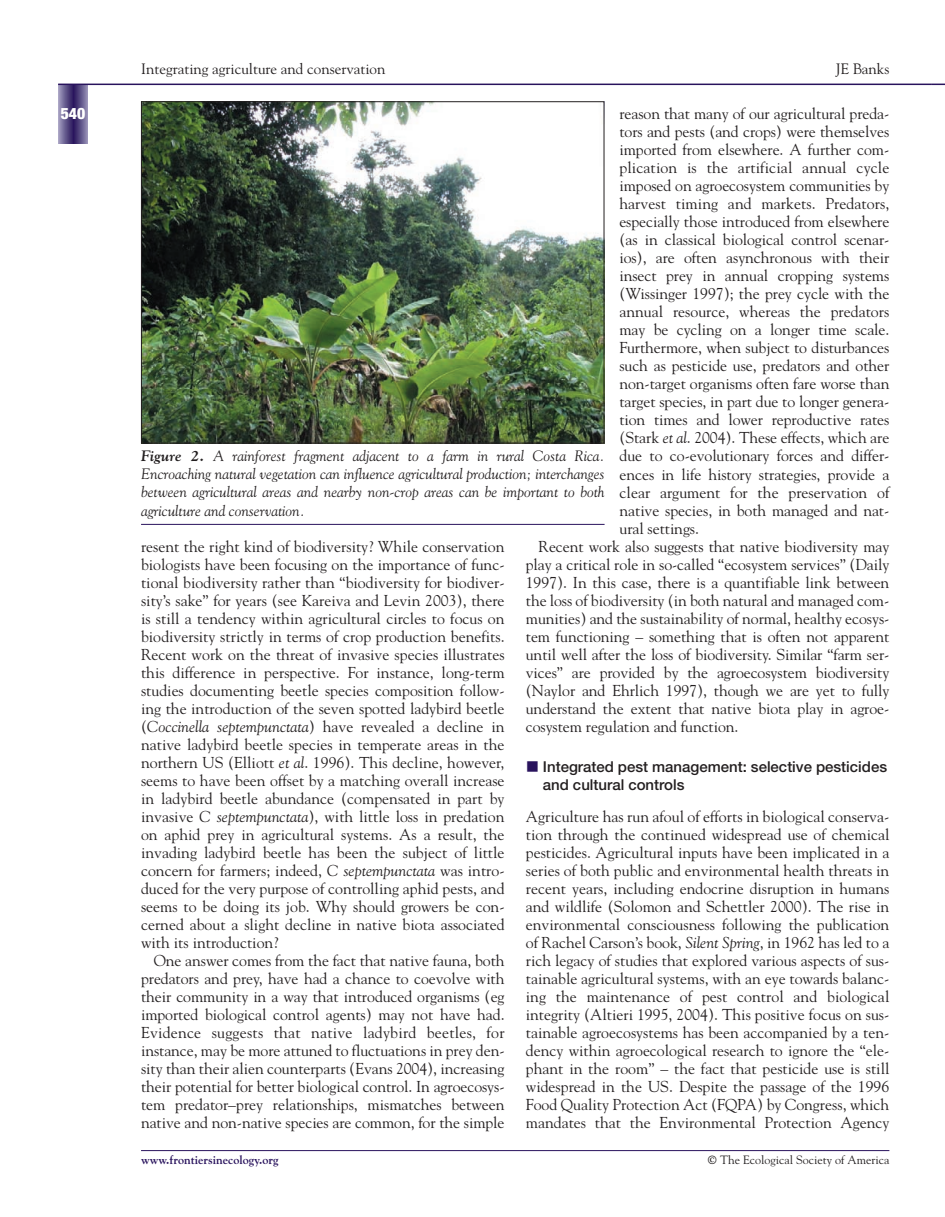
<style>
.page{position:relative;width:945px;height:1217px;background:#fff}
.page>*{position:absolute;margin:0;border:0;box-sizing:border-box;transform-origin:0 0}
.t1{font:15.75px/18px "Goudy";letter-spacing:-.005em;color:#231f20;text-align:justify}
.t2{font:900 condensed 15.75px "Helvetica Neue";color:#fff}
.t3{font:italic 15px/18px "Goudy";color:#231f20;text-align:justify}
.t4{font:500 15px/18px "Helvetica Neue";color:#231f20}
.t5{font:15px "Goudy";color:#231f20}
.t6{font:12px "Goudy";color:#231f20}
.t7{font:700 12px "Goudy";color:#29135d}
.s1{font-style:italic}
.s2{font-weight:700}
</style>
<div class="page">
<svg style="left:932px;top:84px;width:13px;height:1px"></svg>
<svg style="left:58px;top:85px;width:30px;height:59px;background:#63578b"></svg>
<hr style="left:58px;top:84px;width:874px;height:1px;background:#29135d">
<hr style="left:141px;top:1150px;width:748px;height:1px;background:#29135d">
<img style="left:143px;top:103px;width:459px;height:338px">
<div style="left:141px;top:101px;width:463px;height:342px;border:1px solid #231f20"></div>
<hr style="left:141px;top:524px;width:464px;height:1px;background:#29135d">
<p class="t2" style="left:61px;top:108px;width:26px">540</p>
<p class="t5" style="left:141px;top:62px;width:246px">Integrating agriculture and conservation</p>
<p class="t5" style="left:836px;top:62px;width:55px">JE Banks</p>
<p class="t1" style="left:619px;top:106px;width:272px">reason that many of our agricultural preda-</p>
<p class="t1" style="left:619px;top:124px;width:272px">tors and pests (and crops) were themselves</p>
<p class="t1" style="left:619px;top:142px;width:272px">imported from elsewhere. A further com-</p>
<p class="t1" style="left:619px;top:160px;width:272px">plication is the artificial annual cycle</p>
<p class="t1" style="left:619px;top:178px;width:272px">imposed on agroecosystem communities by</p>
<p class="t1" style="left:619px;top:196px;width:271px">harvest timing and markets. Predators,</p>
<p class="t1" style="left:619px;top:214px;width:272px">especially those introduced from elsewhere</p>
<p class="t1" style="left:619px;top:232px;width:272px">(as in classical biological control scenar-</p>
<p class="t1" style="left:619px;top:250px;width:272px">ios), are often asynchronous with their</p>
<p class="t1" style="left:619px;top:268px;width:272px">insect prey in annual cropping systems</p>
<p class="t1" style="left:619px;top:286px;width:272px">(Wissinger 1997); the prey cycle with the</p>
<p class="t1" style="left:619px;top:304px;width:271px">annual resource, whereas the predators</p>
<p class="t1" style="left:619px;top:322px;width:272px">may be cycling on a longer time scale.</p>
<p class="t1" style="left:619px;top:340px;width:272px">Furthermore, when subject to disturbances</p>
<p class="t1" style="left:619px;top:358px;width:272px">such as pesticide use, predators and other</p>
<p class="t1" style="left:619px;top:376px;width:272px">non-target organisms often fare worse than</p>
<p class="t1" style="left:619px;top:394px;width:272px">target species, in part due to longer genera-</p>
<p class="t1" style="left:619px;top:412px;width:272px">tion times and lower reproductive rates</p>
<p class="t1" style="left:619px;top:430px;width:272px">(Stark <span class="s1">et al</span>. 2004). These effects, which are</p>
<p class="t1" style="left:620px;top:448px;width:271px">due to co-evolutionary forces and differ-</p>
<p class="t1" style="left:620px;top:466px;width:271px">ences in life history strategies, provide a</p>
<p class="t1" style="left:620px;top:484px;width:271px">clear argument for the preservation of</p>
<p class="t1" style="left:620px;top:502px;width:271px">native species, in both managed and nat-</p>
<p class="t1" style="left:620px;top:520px;width:81px">ural settings.</p>
<p class="t1" style="left:539px;top:538px;width:352px">Recent work also suggests that native biodiversity may</p>
<p class="t1" style="left:526px;top:556px;width:365px">play a critical role in so-called “ecosystem services” (Daily</p>
<p class="t1" style="left:526px;top:574px;width:365px">1997). In this case, there is a quantifiable link between</p>
<p class="t1" style="left:526px;top:592px;width:365px">the loss of biodiversity (in both natural and managed com-</p>
<p class="t1" style="left:526px;top:610px;width:365px">munities) and the sustainability of normal, healthy ecosys-</p>
<p class="t1" style="left:526px;top:628px;width:365px">tem functioning – something that is often not apparent</p>
<p class="t1" style="left:526px;top:646px;width:365px">until well after the loss of biodiversity. Similar “farm ser-</p>
<p class="t1" style="left:526px;top:664px;width:365px">vices” are provided by the agroecosystem biodiversity</p>
<p class="t1" style="left:526px;top:682px;width:365px">(Naylor and Ehrlich 1997), though we are yet to fully</p>
<p class="t1" style="left:526px;top:700px;width:365px">understand the extent that native biota play in agroe-</p>
<p class="t1" style="left:526px;top:718px;width:214px">cosystem regulation and function.</p>
<p class="t4" style="left:543px;top:759px;width:346px">Integrated pest management: selective pesticides and cultural controls</p>
<p class="t1" style="left:526px;top:808px;width:365px">Agriculture has run afoul of efforts in biological conserva&shy;tion through the continued widespread use of chemical pesticides. Agricultural inputs have been implicated in a series of both public and environmental health threats in recent years, including endocrine disruption in humans and wildlife (Solomon and Schettler 2000). The rise in environmental consciousness following the publication of Rachel Carson’s book, <span class="s1">Silent Spring</span>, in 1962 has led to a rich legacy of studies that explored various aspects of sus&shy;tainable agricultural systems, with an eye towards balanc&shy;ing the maintenance of pest control and biological integrity (Altieri 1995, 2004). This positive focus on sus&shy;tainable agroecosystems has been accompanied by a ten&shy;dency within agroecological research to ignore the “ele&shy;phant in the room” – the fact that pesticide use is still widespread in the US. Despite the passage of the 1996<br>Food Quality Protection Act (FQPA) by Congress, which mandates that the Environmental Protection Agency</p>
<p class="t3" style="left:141px;top:448px;width:465px"><span class="s2">Figure 2.</span> A rainforest fragment adjacent to a farm in rural Costa Rica.<br>Encroaching natural vegetation can influence agricultural production; interchanges between agricultural areas and nearby non-crop areas can be important to both agriculture and conservation.</p>
<p class="t1" style="left:141px;top:538px;width:365px">resent the right kind of biodiversity? While conservation biologists have been focusing on the importance of func&shy;tional biodiversity rather than “biodiversity for biodiver&shy;sity’s sake” for years (see Kareiva and Levin 2003), there is still a tendency within agricultural circles to focus on biodiversity strictly in terms of crop production benefits.<br>Recent work on the threat of invasive species illustrates this difference in perspective. For instance, long-term studies documenting beetle species composition follow&shy;ing the introduction of the seven spotted ladybird beetle (<span class="s1">Coccinella septempunctata</span>) have revealed a decline in native ladybird beetle species in temperate areas in the northern US (Elliott <span class="s1">et al</span>. 1996). This decline, however, seems to have been offset by a matching overall increase in ladybird beetle abundance (compensated in part by invasive <span class="s1">C septempunctata</span>), with little loss in predation on aphid prey in agricultural systems. As a result, the invading ladybird beetle has been the subject of little concern for farmers; indeed, <span class="s1">C septempunctata</span> was intro&shy;duced for the very purpose of controlling aphid pests, and seems to be doing its job. Why should growers be con&shy;cerned about a slight decline in native biota associated with its introduction?</p>
<p class="t1" style="left:141px;top:952px;width:365px;text-indent:13px">One answer comes from the fact that native fauna, both predators and prey, have had a chance to coevolve with their community in a way that introduced organisms (eg imported biological control agents) may not have had.<br>Evidence suggests that native ladybird beetles, for instance, may be more attuned to fluctuations in prey den&shy;sity than their alien counterparts (Evans 2004), increasing their potential for better biological control. In agroecosys&shy;tem predator–prey relationships, mismatches between native and non-native species are common, for the simple</p>
<p class="t7" style="left:141px;top:1155px;width:139px">www.frontiersinecology.org</p>
<p class="t6" style="left:708px;top:1155px;width:183px"><span class="s2">©</span> The Ecological Society of America</p>
</div>
